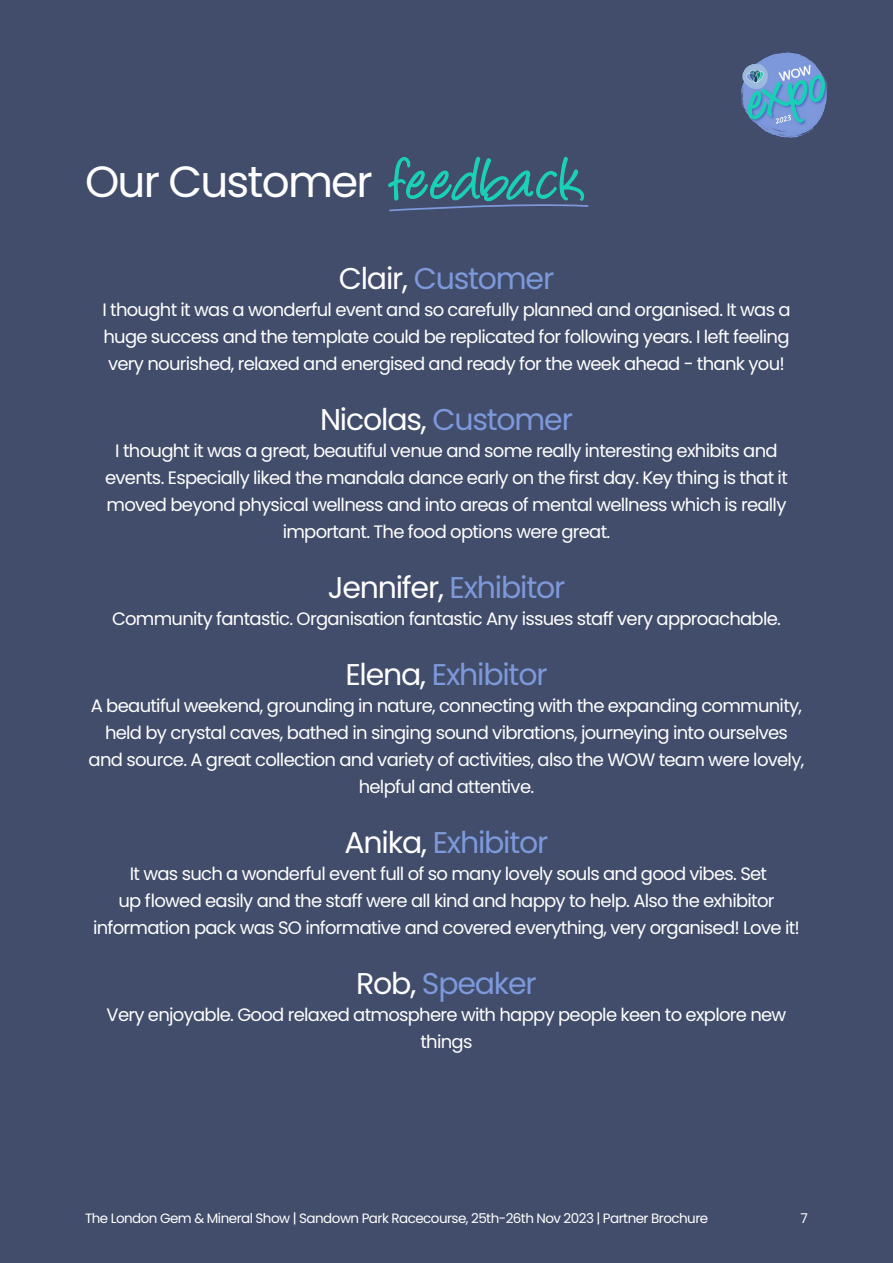
<style>
.page{position:relative;width:893px;height:1263px;background:#424d6b}
.page>*{position:absolute;margin:0;border:0;box-sizing:border-box;transform-origin:0 0}
.t1{font:43.65px "Poppins";letter-spacing:-.04em;color:#fff}
.t2{font:30px "Poppins";letter-spacing:-.04em;color:#7d99db}
.t3{font:30px "Poppins";letter-spacing:-.04em;color:#fff}
.t4{font:18px/27px "Poppins";letter-spacing:-.04em;color:#fff;text-align:center}
.t5{font:13.5px "Poppins";letter-spacing:-.04em;color:#fff}
.s1{color:#fff}
.s2{color:#7d99db}
</style>
<div class="page">
<img style="left:740px;top:52px;width:88px;height:86px">
<svg style="left:388px;top:156px;width:201px;height:56px"></svg>
<h1 class="t1" style="left:85px;top:157px;width:289px">Our Customer</h1>
<h2 class="t2" style="left:339px;top:261px;width:217px"><span class="s1">Clair,</span> Customer</h2>
<p class="t4" style="left:102px;top:296px;width:690px;text-align:justify">I thought it was a wonderful event and so carefully planned and organised. It was a huge success and the template could be replicated for following years. I left feeling very nourished, relaxed and energised and ready for the week ahead - thank you!</p>
<h2 class="t3" style="left:320px;top:402px;width:254px">Nicolas, <span class="s2">Customer</span></h2>
<p class="t4" style="left:105px;top:437px;width:684px">I thought it was a great, beautiful venue and some really interesting exhibits and events. Especially liked the mandala dance early on the first day. Key thing is that it moved beyond physical wellness and into areas of mental wellness which is really important. The food options were great.</p>
<h2 class="t3" style="left:328px;top:570px;width:239px">Jennifer, <span class="s2">Exhibitor</span></h2>
<p class="t4" style="left:112px;top:605px;width:670px">Community fantastic. Organisation fantastic Any issues staff very approachable.</p>
<h2 class="t2" style="left:345px;top:657px;width:204px"><span class="s1">Elena,</span> Exhibitor</h2>
<p class="t4" style="left:89px;top:692px;width:717px">A beautiful weekend, grounding in nature, connecting with the expanding community, held by crystal caves, bathed in singing sound vibrations, journeying into ourselves and source. A great collection and variety of activities, also the WOW team were lovely, helpful and attentive.</p>
<h2 class="t2" style="left:345px;top:825px;width:205px"><span class="s1">Anika,</span> Exhibitor</h2>
<p class="t4" style="left:93px;top:860px;width:708px">It was such a wonderful event full of so many lovely souls and good vibes. Set<br>up flowed easily and the staff were all kind and happy to help. Also the exhibitor information pack was SO informative and covered everything, very organised! Love it!</p>
<h2 class="t2" style="left:356px;top:966px;width:182px"><span class="s1">Rob,</span> Speaker</h2>
<p class="t4" style="left:107px;top:1001px;width:681px">Very enjoyable. Good relaxed atmosphere with happy people keen to explore new things</p>
<p class="t5" style="left:85px;top:1211px;width:625px">The London Gem &amp; Mineral Show | Sandown Park Racecourse, 25th-26th Nov 2023 | Partner Brochure</p>
<p class="t5" style="left:801px;top:1211px;width:9px">7</p>
</div>
